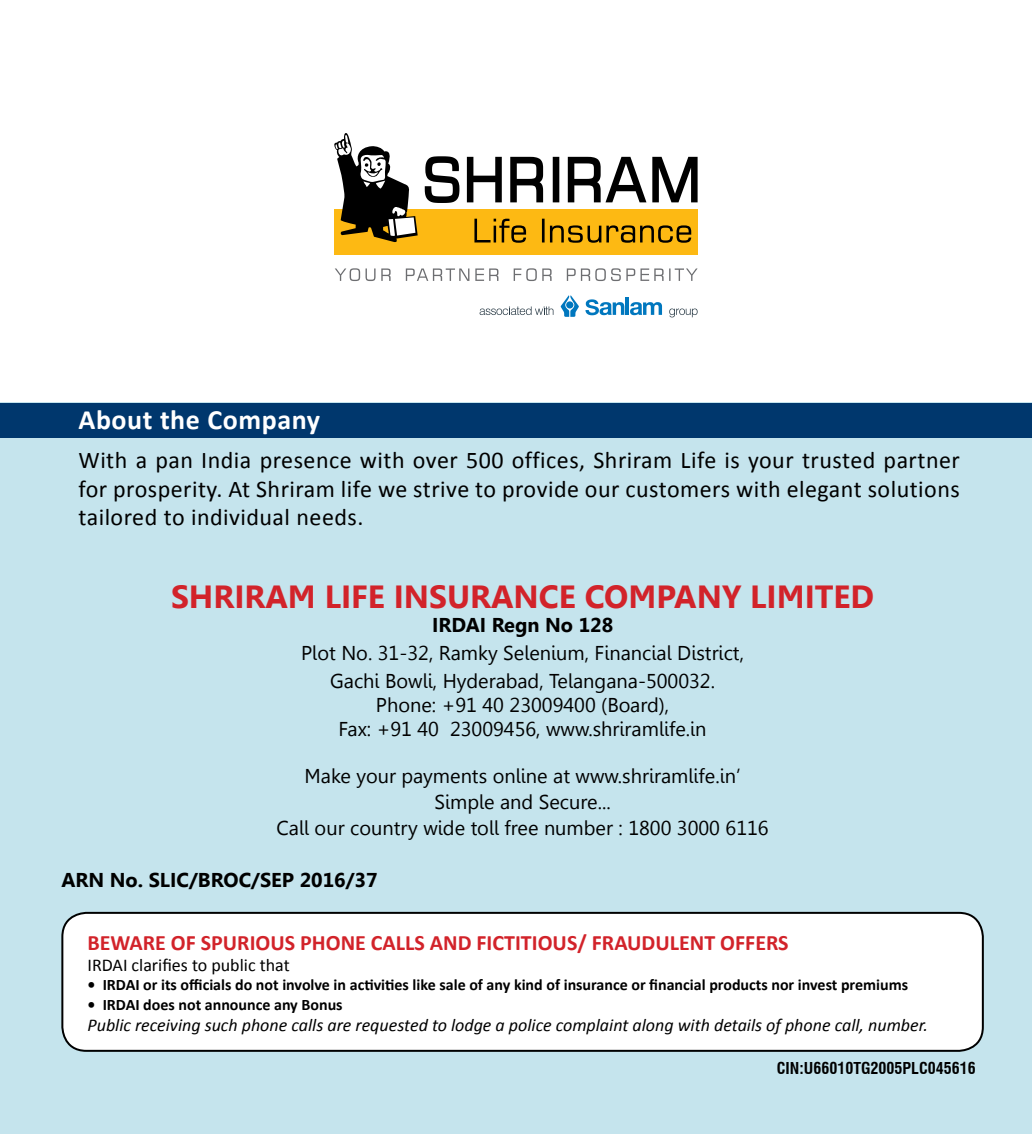
<style>
.page{position:relative;width:1032px;height:1134px;background:#fff}
.page>*{position:absolute;margin:0;border:0;box-sizing:border-box;transform-origin:0 0}
.t1{font:700 32px "Gisha";color:#d2232a}
.t2{font:700 28px "Calibri";letter-spacing:.02em;color:#fff}
.t3{font:24px/28.8px "Calibri";letter-spacing:.02em;color:#000;text-align:justify}
.t4{font:700 22px "Calibri";color:#d2232a}
.t5{font:20px/26px "Gisha";color:#000;text-align:center}
.t6{font:700 20px "Gisha";color:#000}
.t7{font:italic 18px "Calibri";color:#000}
.t8{font:18px "Calibri";color:#000}
.t9{font:700 16px "Calibri";color:#000}
.t10{font:700 condensed 16px "Swiss 721 BT";color:#000}
</style>
<div class="page">
<div style="left:0;top:403px;width:1032px;height:731px;background:#c5e4ed"></div>
<div style="left:0;top:403px;width:1032px;height:34px;background:#00376d"></div>
<div style="left:62px;top:913px;width:921px;height:138px;background:#fff;border-radius:24px"></div>
<div style="left:61px;top:912px;width:923px;height:140px;border:2px solid #000;border-radius:24px"></div>
<div style="left:334px;top:209px;width:363px;height:46px;background:#fdb913"></div>
<svg style="left:425px;top:156px;width:272px;height:47px"></svg>
<svg style="left:334px;top:133px;width:84px;height:109px"></svg>
<svg style="left:474px;top:219px;width:217px;height:24px"></svg>
<svg style="left:335px;top:268px;width:362px;height:13px"></svg>
<svg style="left:669px;top:309px;width:28px;height:8px"></svg>
<svg style="left:585px;top:299px;width:39px;height:16px"></svg>
<hr style="left:626px;top:298px;width:3px;height:17px;background:#0077be">
<svg style="left:630px;top:302px;width:32px;height:13px"></svg>
<svg style="left:561px;top:295px;width:18px;height:22px"></svg>
<svg style="left:480px;top:306px;width:73px;height:9px"></svg>
<h2 class="t2" style="left:78px;top:402px;width:243px">About the Company</h2>
<p class="t3" style="left:78px;top:445px;width:883px">With a pan India presence with over 500 offices, Shriram Life is your trusted partner for prosperity. At Shriram life we strive to provide our customers with elegant solutions tailored to individual needs.</p>
<h1 class="t1" style="left:171px;top:578px;width:705px">SHRIRAM LIFE INSURANCE COMPANY LIMITED</h1>
<p class="t6" style="left:432px;top:613px;width:183px">IRDAI Regn No 128</p>
<p class="t5" style="left:301px;top:639px;width:444px;line-height:28px">Plot No. 31-32, Ramky Selenium, Financial District,<br>Gachi Bowli, Hyderabad, Telangana-500032.</p>
<p class="t5" style="left:339px;top:693px;width:369px;line-height:24px">Phone: +91 40 23009400 (Board),<br>Fax: +91 40 23009456, www.shriramlife.in</p>
<p class="t5" style="left:276px;top:763px;width:494px">Make your payments online at www.shriramlife.in’<br>Simple and Secure...<br>Call our country wide toll free number : 1800 3000 6116</p>
<p class="t6" style="left:61px;top:868px;width:318px">ARN No. SLIC/BROC/SEP 2016/37</p>
<p class="t4" style="left:87px;top:928px;width:703px">BEWARE OF SPURIOUS PHONE CALLS AND FICTITIOUS/ FRAUDULENT OFFERS</p>
<p class="t8" style="left:87px;top:954px;width:204px">IRDAI clarifies to public that</p>
<p class="t9" style="left:87px;top:975px;width:822px">• IRDAI or its officials do not involve in activities like sale of any kind of insurance or financial products nor invest premiums</p>
<p class="t9" style="left:87px;top:994px;width:257px">• IRDAI does not announce any Bonus</p>
<p class="t7" style="left:87px;top:1014px;width:842px">Public receiving such phone calls are requested to lodge a police complaint along with details of phone call, number.</p>
<p class="t10" style="left:777px;top:1059px;width:200px">CIN :U66010TG2005PLC045616</p>
</div>
